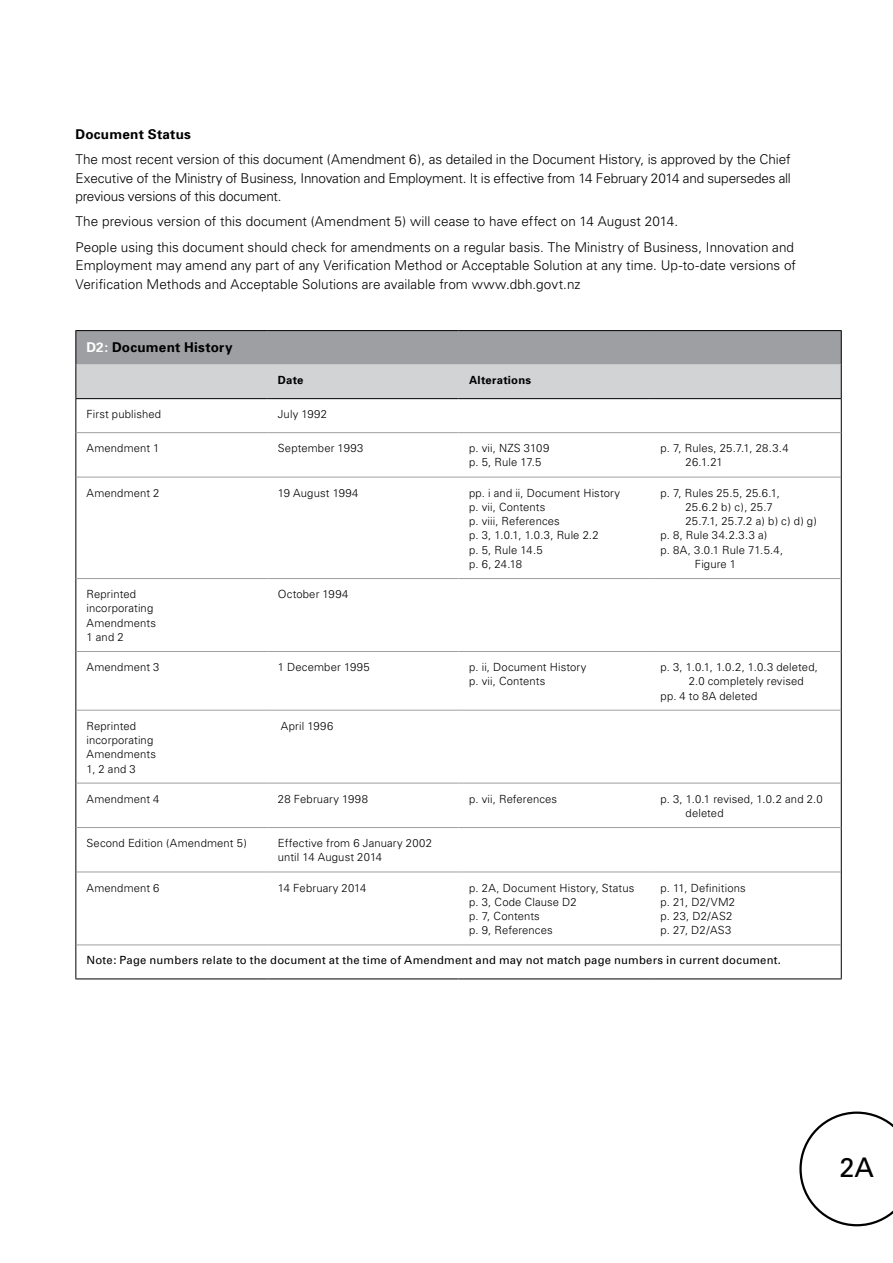
<style>
.page{position:relative;width:893px;height:1263px;background:#fff}
.page>*{position:absolute;margin:0;border:0;box-sizing:border-box;transform-origin:0 0}
.t1{font:27px "Univers";color:#000}
.t2{font:300 13.5px/18.8px "Univers";letter-spacing:.005em;color:#000}
.t3{font:700 13.5px "Univers";letter-spacing:.02em;color:#000}
.t4{font:300 11.25px/14.2px "Univers";letter-spacing:.01em;color:#000}
.t5{font:11.25px "Univers";letter-spacing:.02em;color:#000}
.t6{font:700 11.25px "Univers";letter-spacing:.02em;color:#000}
.s1{color:#fff}
</style>
<div class="page">
<svg style="left:799px;top:1111px;width:94px;height:115px"></svg>
<svg style="left:76px;top:331px;width:765px;height:67px;background:#b6b8ba"></svg>
<hr style="left:75px;top:330px;width:192px;height:1px;background:#000">
<hr style="left:267px;top:330px;width:192px;height:1px;background:#000">
<hr style="left:459px;top:330px;width:191px;height:1px;background:#000">
<hr style="left:650px;top:330px;width:192px;height:1px;background:#000">
<hr style="left:75px;top:398px;width:192px;height:1px;background:#000">
<hr style="left:267px;top:398px;width:192px;height:1px;background:#000">
<hr style="left:459px;top:398px;width:191px;height:1px;background:#000">
<hr style="left:650px;top:398px;width:192px;height:1px;background:#000">
<hr style="left:75px;top:331px;width:1px;height:34px;background:#000">
<hr style="left:75px;top:365px;width:1px;height:33px;background:#000">
<hr style="left:75px;top:399px;width:1px;height:34px;background:#000">
<hr style="left:75px;top:433px;width:1px;height:44px;background:#000">
<hr style="left:75px;top:477px;width:1px;height:101px;background:#000">
<hr style="left:75px;top:578px;width:1px;height:73px;background:#000">
<hr style="left:75px;top:651px;width:1px;height:59px;background:#000">
<hr style="left:75px;top:710px;width:1px;height:73px;background:#000">
<hr style="left:75px;top:783px;width:1px;height:44px;background:#000">
<hr style="left:75px;top:827px;width:1px;height:45px;background:#000">
<hr style="left:75px;top:872px;width:1px;height:73px;background:#000">
<hr style="left:841px;top:331px;width:1px;height:34px;background:#000">
<hr style="left:841px;top:365px;width:1px;height:33px;background:#000">
<hr style="left:841px;top:399px;width:1px;height:34px;background:#000">
<hr style="left:841px;top:433px;width:1px;height:44px;background:#000">
<hr style="left:841px;top:477px;width:1px;height:101px;background:#000">
<hr style="left:841px;top:578px;width:1px;height:73px;background:#000">
<hr style="left:841px;top:651px;width:1px;height:59px;background:#000">
<hr style="left:841px;top:710px;width:1px;height:73px;background:#000">
<hr style="left:841px;top:783px;width:1px;height:44px;background:#000">
<hr style="left:841px;top:827px;width:1px;height:45px;background:#000">
<hr style="left:841px;top:872px;width:1px;height:73px;background:#000">
<hr style="left:75px;top:945px;width:1px;height:33px;background:#000">
<hr style="left:841px;top:945px;width:1px;height:33px;background:#000">
<hr style="left:75px;top:978px;width:192px;height:1px;background:#000">
<hr style="left:267px;top:978px;width:192px;height:1px;background:#000">
<hr style="left:459px;top:978px;width:191px;height:1px;background:#000">
<hr style="left:650px;top:978px;width:192px;height:1px;background:#000">
<hr style="left:76px;top:432px;width:191px;height:1px;background:#9d9fa2">
<hr style="left:267px;top:432px;width:192px;height:1px;background:#9d9fa2">
<hr style="left:459px;top:432px;width:191px;height:1px;background:#9d9fa2">
<hr style="left:650px;top:432px;width:191px;height:1px;background:#9d9fa2">
<hr style="left:76px;top:477px;width:191px;height:1px;background:#9d9fa2">
<hr style="left:267px;top:477px;width:192px;height:1px;background:#9d9fa2">
<hr style="left:459px;top:477px;width:191px;height:1px;background:#9d9fa2">
<hr style="left:650px;top:477px;width:191px;height:1px;background:#9d9fa2">
<hr style="left:76px;top:578px;width:191px;height:1px;background:#9d9fa2">
<hr style="left:267px;top:578px;width:192px;height:1px;background:#9d9fa2">
<hr style="left:459px;top:578px;width:191px;height:1px;background:#9d9fa2">
<hr style="left:650px;top:578px;width:191px;height:1px;background:#9d9fa2">
<hr style="left:76px;top:651px;width:191px;height:1px;background:#9d9fa2">
<hr style="left:267px;top:651px;width:192px;height:1px;background:#9d9fa2">
<hr style="left:459px;top:651px;width:191px;height:1px;background:#9d9fa2">
<hr style="left:650px;top:651px;width:191px;height:1px;background:#9d9fa2">
<hr style="left:76px;top:710px;width:191px;height:1px;background:#9d9fa2">
<hr style="left:267px;top:710px;width:192px;height:1px;background:#9d9fa2">
<hr style="left:459px;top:710px;width:191px;height:1px;background:#9d9fa2">
<hr style="left:650px;top:710px;width:191px;height:1px;background:#9d9fa2">
<hr style="left:76px;top:783px;width:191px;height:1px;background:#9d9fa2">
<hr style="left:267px;top:783px;width:192px;height:1px;background:#9d9fa2">
<hr style="left:459px;top:783px;width:191px;height:1px;background:#9d9fa2">
<hr style="left:650px;top:783px;width:191px;height:1px;background:#9d9fa2">
<hr style="left:76px;top:827px;width:191px;height:1px;background:#9d9fa2">
<hr style="left:267px;top:827px;width:192px;height:1px;background:#9d9fa2">
<hr style="left:459px;top:827px;width:191px;height:1px;background:#9d9fa2">
<hr style="left:650px;top:827px;width:191px;height:1px;background:#9d9fa2">
<hr style="left:76px;top:871px;width:191px;height:1px;background:#9d9fa2">
<hr style="left:267px;top:871px;width:192px;height:1px;background:#9d9fa2">
<hr style="left:459px;top:871px;width:191px;height:1px;background:#9d9fa2">
<hr style="left:650px;top:871px;width:191px;height:1px;background:#9d9fa2">
<hr style="left:76px;top:944px;width:191px;height:1px;background:#9d9fa2">
<hr style="left:267px;top:944px;width:192px;height:1px;background:#9d9fa2">
<hr style="left:459px;top:944px;width:191px;height:1px;background:#9d9fa2">
<hr style="left:650px;top:944px;width:191px;height:1px;background:#9d9fa2">
<p class="t3" style="left:75px;top:126px;width:117px">Document Status</p>
<p class="t2" style="left:75px;top:150px;width:717px;text-align:justify">The most recent version of this document (Amendment 6), as detailed in the Document History, is approved by the Chief Executive of the Ministry of Business, Innovation and Employment. It is effective from 14 February 2014 and supersedes all previous versions of this document.</p>
<p class="t2" style="left:75px;top:209px;width:720px;line-height:25px">The previous version of this document (Amendment 5) will cease to have effect on 14 August 2014.<br>People using this document should check for amendments on a regular basis. The Ministry of Business, Innovation and</p>
<p class="t2" style="left:75px;top:256px;width:722px">Employment may amend any part of any Verification Method or Acceptable Solution at any time. Up-to-date versions of<br>Verification Methods and Acceptable Solutions are available from www.dbh.govt.nz</p>
<p class="t3" style="left:86px;top:339px;width:148px"><span class="s1">D2:</span> Document History</p>
<p class="t6" style="left:278px;top:373px;width:27px">Date</p>
<p class="t6" style="left:469px;top:373px;width:64px">Alterations</p>
<p class="t4" style="left:86px;top:407px;width:76px">First published</p>
<p class="t4" style="left:278px;top:407px;width:51px">July 1992</p>
<p class="t4" style="left:86px;top:441px;width:75px">Amendment 1</p>
<p class="t4" style="left:278px;top:441px;width:87px">September 1993</p>
<p class="t4" style="left:469px;top:441px;width:82px">p. vii, NZS 3109 p. 5, Rule 17.5</p>
<p class="t4" style="left:686px;top:441px;width:105px;text-indent:-25px">p. 7, Rules, 25.7.1, 28.3.4<br>26.1.21</p>
<p class="t4" style="left:86px;top:485px;width:75px">Amendment 2</p>
<p class="t4" style="left:278px;top:485px;width:82px">19 August 1994</p>
<p class="t4" style="left:469px;top:485px;width:152px">pp. i and ii, Document History p. vii, Contents<br>p. viii, References<br>p. 3, 1.0.1, 1.0.3, Rule 2.2<br>p. 5, Rule 14.5<br>p. 6, 24.18</p>
<p class="t4" style="left:660px;top:486px;width:121px">p. 7, Rules 25.5, 25.6.1,</p>
<p class="t4" style="left:686px;top:500px;width:89px">25.6.2 b) c), 25.7</p>
<p class="t4" style="left:686px;top:514px;width:133px">25.7.1, 25.7.2 a) b) c) d) g)</p>
<p class="t4" style="left:660px;top:528px;width:108px">p. 8, Rule 34.2.3.3 a)</p>
<p class="t4" style="left:660px;top:543px;width:124px">p. 8A, 3.0.1 Rule 71.5.4,</p>
<p class="t4" style="left:695px;top:557px;width:43px">Figure 1</p>
<p class="t4" style="left:86px;top:587px;width:71px">Reprinted incorporating<br>Amendments<br>1 and 2</p>
<p class="t4" style="left:278px;top:587px;width:72px">October 1994</p>
<p class="t4" style="left:86px;top:660px;width:75px">Amendment 3</p>
<p class="t4" style="left:278px;top:660px;width:93px">1 December 1995</p>
<p class="t4" style="left:469px;top:660px;width:119px">p. ii, Document History p. vii, Contents</p>
<p class="t4" style="left:660px;top:660px;width:159px">p. 3, 1.0.1, 1.0.2, 1.0.3 deleted,</p>
<p class="t4" style="left:689px;top:674px;width:117px">2.0 completely revised</p>
<p class="t4" style="left:660px;top:688px;width:98px">pp. 4 to 8A deleted</p>
<p class="t4" style="left:86px;top:719px;width:71px">Reprinted incorporating<br>Amendments<br>1, 2 and 3</p>
<p class="t4" style="left:281px;top:719px;width:54px">April 1996</p>
<p class="t4" style="left:86px;top:792px;width:75px">Amendment 4</p>
<p class="t4" style="left:278px;top:792px;width:92px">28 February 1998</p>
<p class="t4" style="left:469px;top:792px;width:90px">p. vii, References</p>
<p class="t4" style="left:686px;top:792px;width:139px;text-indent:-25px">p. 3, 1.0.1 revised, 1.0.2 and 2.0 deleted</p>
<p class="t4" style="left:86px;top:836px;width:162px">Second Edition (Amendment 5)</p>
<p class="t4" style="left:278px;top:836px;width:156px">Effective from 6 January 2002 until 14 August 2014</p>
<p class="t4" style="left:86px;top:880px;width:75px">Amendment 6</p>
<p class="t4" style="left:278px;top:880px;width:90px">14 February 2014</p>
<p class="t4" style="left:469px;top:880px;width:167px">p. 2A, Document History, Status p. 3, Code Clause D2<br>p. 7, Contents<br>p. 9, References</p>
<p class="t4" style="left:660px;top:880px;width:87px">p. 11, Definitions p. 21, D2/VM2 p. 23, D2/AS2<br>p. 27, D2/AS3</p>
<p class="t5" style="left:86px;top:953px;width:696px">Note: Page numbers relate to the document at the time of Amendment and may not match page numbers in current document.</p>
<h1 class="t1" style="left:840px;top:1152px;width:36px">2A</h1>
</div>
